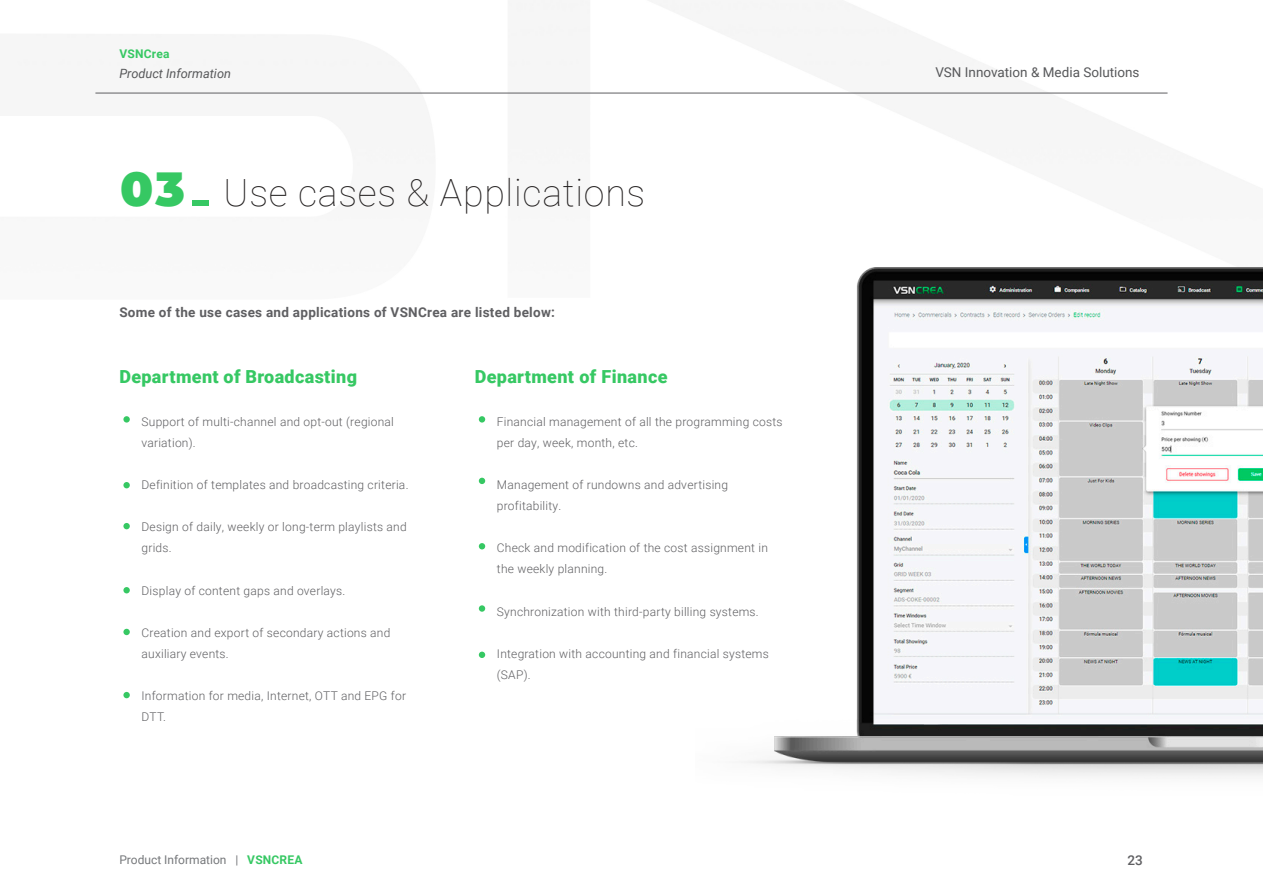
<style>
.page{position:relative;width:1263px;height:893px;background:#fff}
.page>*{position:absolute;margin:0;border:0;box-sizing:border-box;transform-origin:0 0}
.Contenido_oficina{font:900 48px "Montserrat";color:#36c863}
.Subtítulo_página_ok{font:100 37.5px "Roboto";letter-spacing:.02em;color:#221f1f}
.Subtítulo_página_ok-2{font:900 18px "Roboto";letter-spacing:.02em;color:#36c863}
.Basic_P{font:700 13.5px "Roboto";letter-spacing:.02em;color:#5f5f62}
.t1{font:13.5px "Roboto";color:#57585a}
.t2{font:500 13.5px "Roboto";color:#5f5f62}
.t3{font:italic 12.75px "Roboto";color:#57585a}
.Basic_P-2{font:300 12px/21px "Roboto";letter-spacing:.02em;color:#5f5f62}
.t4{font:12px "Roboto";color:#76787b}
.t5{font:700 12px "Roboto";letter-spacing:.02em;color:#36c863}
.s1{font-weight:700;color:#36c863}
</style>
<div class="page">
<hr style="left:95px;top:93px;width:1072px;height:1px;background:#5f5f62">
<div style="left:123px;top:416px;width:7px;height:7px;background:#36c863;border-radius:50%"></div>
<div style="left:479px;top:416px;width:6px;height:7px;background:#36c863;border-radius:50%"></div>
<div style="left:123px;top:482px;width:7px;height:6px;background:#36c863;border-radius:50%"></div>
<svg style="left:479px;top:478px;width:6px;height:6px"></svg>
<div style="left:123px;top:523px;width:7px;height:6px;background:#36c863;border-radius:50%"></div>
<svg style="left:479px;top:543px;width:6px;height:6px"></svg>
<div style="left:123px;top:587px;width:7px;height:6px;background:#36c863;border-radius:50%"></div>
<div style="left:479px;top:605px;width:6px;height:7px;background:#36c863;border-radius:50%"></div>
<svg style="left:479px;top:652px;width:6px;height:6px"></svg>
<div style="left:123px;top:629px;width:7px;height:6px;background:#36c863;border-radius:50%"></div>
<div style="left:123px;top:692px;width:7px;height:6px;background:#36c863;border-radius:50%"></div>
<img style="left:741px;top:267px;width:522px;height:509px">
<div style="left:192px;top:200px;width:17px;height:6px;background:#36c863"></div>
<p class="t5" style="left:119px;top:46px;width:52px">VSNCrea</p>
<p class="t3" style="left:119px;top:64px;width:113px">Product Information</p>
<p class="Contenido_oficina" style="left:120px;top:153px;width:67px">03</p>
<p class="Subtítulo_página_ok" style="left:224px;top:167px;width:423px">Use cases &amp; Applications</p>
<p class="Basic_P" style="left:119px;top:303px;width:437px">Some of the use cases and applications of VSNCrea are listed below:</p>
<p class="Subtítulo_página_ok-2" style="left:119px;top:364px;width:239px">Department of Broadcasting</p>
<p class="Subtítulo_página_ok-2" style="left:475px;top:364px;width:194px">Department of Finance</p>
<p class="Basic_P-2" style="left:141px;top:411px;width:254px">Support of multi-channel and opt-out (regional variation).</p>
<p class="Basic_P-2" style="left:141px;top:474px;width:268px">Definition of templates and broadcasting criteria.</p>
<p class="Basic_P-2" style="left:141px;top:516px;width:267px">Design of daily, weekly or long-term playlists and grids.</p>
<p class="Basic_P-2" style="left:141px;top:579px;width:205px">Display of content gaps and overlays.</p>
<p class="Basic_P-2" style="left:141px;top:622px;width:250px">Creation and export of secondary actions and auxiliary events.</p>
<p class="Basic_P-2" style="left:141px;top:685px;width:266px">Information for media, Internet, OTT and EPG for<br>DTT.</p>
<p class="Basic_P-2" style="left:497px;top:411px;width:287px">Financial management of all the programming costs per day, week, month, etc.</p>
<p class="Basic_P-2" style="left:497px;top:474px;width:233px">Management of rundowns and advertising profitability.</p>
<p class="Basic_P-2" style="left:497px;top:537px;width:273px">Check and modification of the cost assignment in the weekly planning.</p>
<p class="Basic_P-2" style="left:497px;top:600px;width:263px">Synchronization with third-party billing systems.</p>
<p class="Basic_P-2" style="left:497px;top:643px;width:273px">Integration with accounting and financial systems (SAP).</p>
<p class="t1" style="left:935px;top:63px;width:206px">VSN Innovation &amp; Media Solutions</p>
<p class="t4" style="left:119px;top:851px;width:185px">Product Information | <span class="s1">VSNCREA</span></p>
<p class="t2" style="left:1127px;top:851px;width:17px">23</p>
</div>
